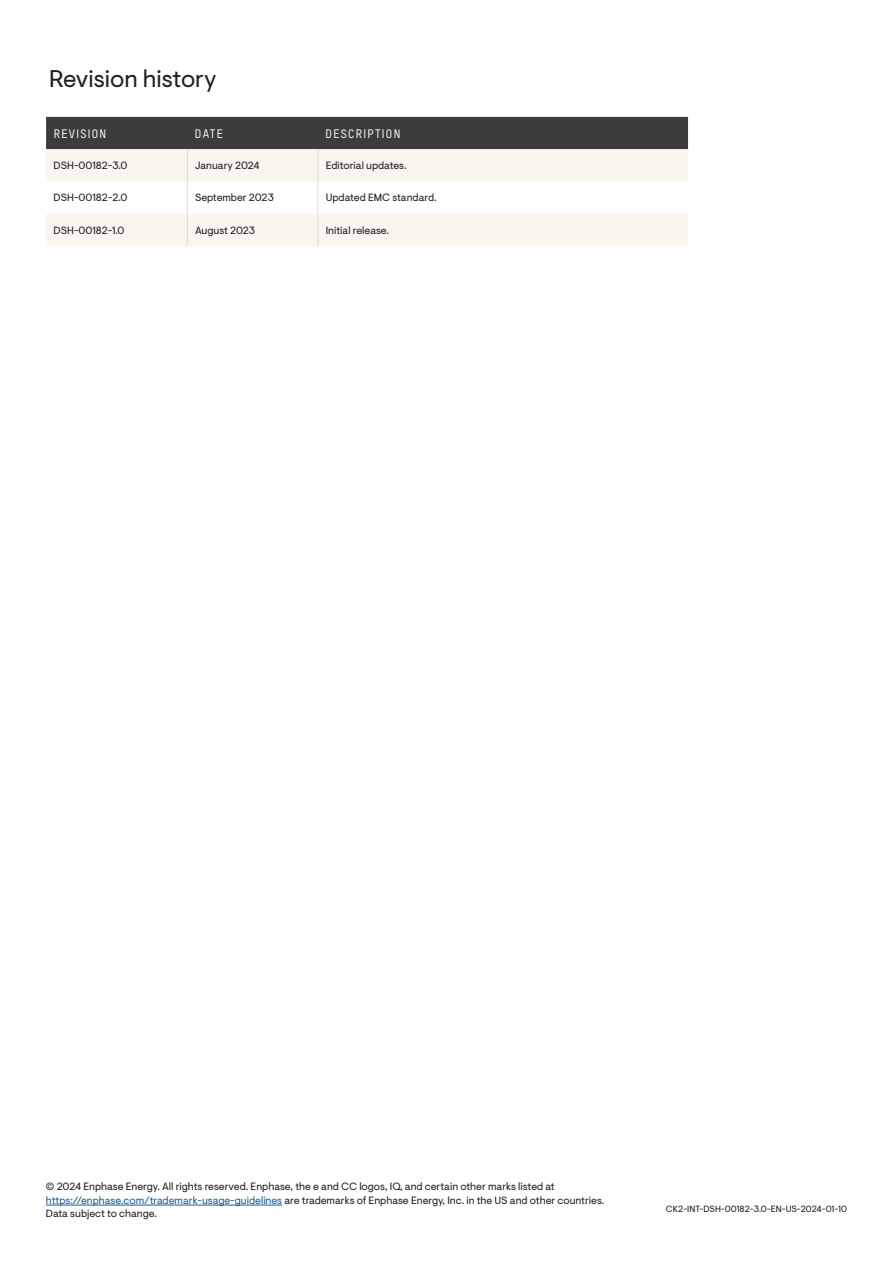
<style>
.page{position:relative;width:893px;height:1263px;background:#fff}
.page>*{position:absolute;margin:0;border:0;box-sizing:border-box;transform-origin:0 0}
.Subheading{font:24px "Enphase Visuelt";color:#231f20}
.Specification_header{font:12px "T Star Pro Medium";letter-spacing:.11em;color:#fff}
.Footnote_left{font:10.5px "Enphase Visuelt";color:#231f20}
.Specification_left_aligned{font:10.5px "Enphase Visuelt";color:#231f20}
.Specification_left_col{font:10.5px "Enphase Visuelt";color:#231f20}
.t1{font:9px "Enphase Visuelt";color:#231f20}
.s1{color:#175d9e}
</style>
<div class="page">
<div style="left:46px;top:117px;width:642px;height:32px;background:#3c3c3c"></div>
<div style="left:46px;top:149px;width:642px;height:97px;background:#faf6ef"></div>
<svg style="left:46px;top:181px;width:642px;height:33px"></svg>
<hr style="left:187px;top:149px;width:1px;height:32px;background:#dcdcd6">
<hr style="left:318px;top:149px;width:1px;height:32px;background:#dcdcd6">
<hr style="left:187px;top:181px;width:1px;height:33px;background:#dcdcd6">
<hr style="left:318px;top:181px;width:1px;height:33px;background:#dcdcd6">
<hr style="left:187px;top:214px;width:1px;height:32px;background:#dcdcd6">
<hr style="left:318px;top:214px;width:1px;height:32px;background:#dcdcd6">
<hr style="left:46px;top:1205px;width:236px;height:1px;background:#175d9e">
<p class="Subheading" style="left:49px;top:65px;width:169px">Revision history</p>
<p class="Specification_header" style="left:54px;top:125px;width:54px">REVISION</p>
<p class="Specification_header" style="left:195px;top:125px;width:29px">DATE</p>
<p class="Specification_header" style="left:326px;top:125px;width:76px">DESCRIPTION</p>
<p class="Specification_left_col" style="left:54px;top:159px;width:75px">DSH-00182-3.0</p>
<p class="Specification_left_aligned" style="left:195px;top:159px;width:66px">January 2024</p>
<p class="Specification_left_aligned" style="left:326px;top:159px;width:83px">Editorial updates.</p>
<p class="Specification_left_col" style="left:54px;top:192px;width:75px">DSH-00182-2.0</p>
<p class="Specification_left_aligned" style="left:195px;top:192px;width:80px">September 2023</p>
<p class="Specification_left_aligned" style="left:326px;top:192px;width:113px">Updated EMC standard.</p>
<p class="Specification_left_col" style="left:54px;top:224px;width:72px">DSH-00182-1.0</p>
<p class="Specification_left_aligned" style="left:195px;top:224px;width:62px">August 2023</p>
<p class="Specification_left_aligned" style="left:326px;top:224px;width:65px">Initial release.</p>
<p class="Footnote_left" style="left:46px;top:1180px;width:510px">© 2024 Enphase Energy. All rights reserved. Enphase, the e and CC logos, IQ, and certain other marks listed at</p>
<p class="Footnote_left" style="left:46px;top:1194px;width:560px"><span class="s1">https://enphase.com/trademark-usage-guidelines</span> are trademarks of Enphase Energy, Inc. in the US and other countries.</p>
<p class="Footnote_left" style="left:46px;top:1207px;width:113px">Data subject to change.</p>
<p class="t1" style="left:666px;top:1204px;width:183px">CK2-INT-DSH-00182-3.0-EN-US-2024-01-10</p>
</div>
